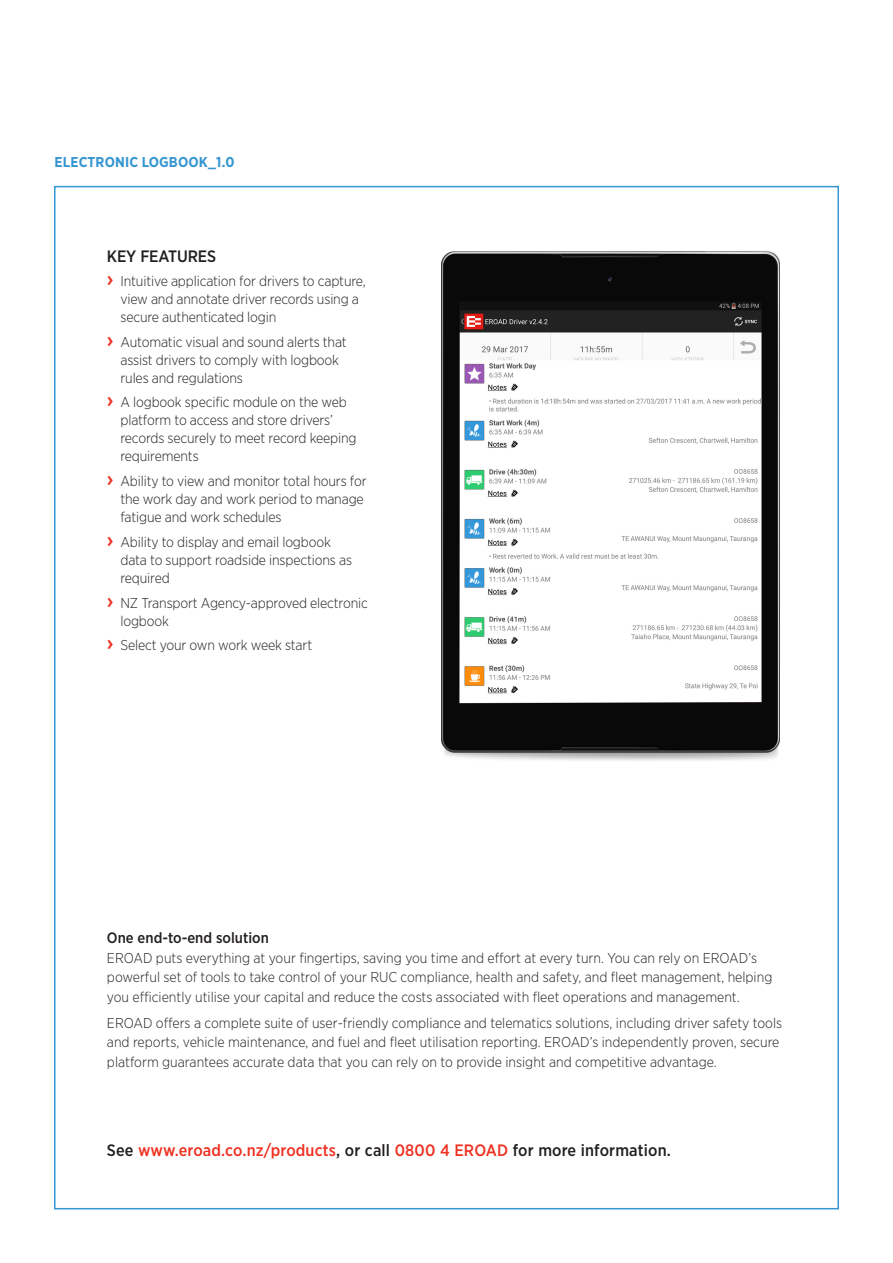
<style>
.page{position:relative;width:893px;height:1263px;background:#fff}
.page>*{position:absolute;margin:0;border:0;box-sizing:border-box;transform-origin:0 0}
.t1{font:500 16.5px "Gotham Narrow";letter-spacing:.01em;color:#ef3122}
.Key_Features_Benefit{font:500 16.5px "Gotham Narrow";letter-spacing:-.01em;color:#231f20}
.t2{font:500 15px "Gotham Narrow";color:#231f20}
.t3{font:300 14.25px/18px "Gotham Narrow";letter-spacing:-.01em;color:#231f20}
.t4{font:700 14.25px "Gotham Narrow";letter-spacing:.01em;color:#3696d2}
.s1{font-weight:500;font-size:21px;color:#ef3122}
.s2{color:#231f20}
</style>
<div class="page">
<img style="left:442px;top:251px;width:337px;height:510px">
<p class="t4" style="left:55px;top:153px;width:181px">ELECTRONIC LOGBOOK_1.0</p>
<p class="Key_Features_Benefit" style="left:107px;top:246px;width:111px">KEY FEATURES</p>
<p class="t3" style="left:120px;top:271px;width:247px;text-indent:-14px"><span class="s1">›</span> Intuitive application for drivers to capture, view and annotate driver records using a secure authenticated login</p>
<p class="t3" style="left:120px;top:332px;width:228px;text-indent:-14px"><span class="s1">›</span> Automatic visual and sound alerts that assist drivers to comply with logbook rules and regulations</p>
<p class="t3" style="left:120px;top:393px;width:238px;text-indent:-14px"><span class="s1">›</span> A logbook specific module on the web platform to access and store drivers’ records securely to meet record keeping requirements</p>
<p class="t3" style="left:120px;top:472px;width:248px;text-indent:-14px"><span class="s1">›</span> Ability to view and monitor total hours for the work day and work period to manage fatigue and work schedules</p>
<p class="t3" style="left:120px;top:532px;width:233px;text-indent:-14px"><span class="s1">›</span> Ability to display and email logbook data to support roadside inspections as required</p>
<p class="t3" style="left:120px;top:593px;width:249px;text-indent:-14px"><span class="s1">›</span> NZ Transport Agency-approved electronic logbook</p>
<p class="t3" style="left:107px;top:636px;width:207px"><span class="s1">›</span> Select your own work week start</p>
<p class="t2" style="left:107px;top:928px;width:163px">One end-to-end solution</p>
<p class="t3" style="left:107px;top:947px;width:667px;line-height:19.5px">EROAD puts everything at your fingertips, saving you time and effort at every turn. You can rely on EROAD’s powerful set of tools to take control of your RUC compliance, health and safety, and fleet management, helping you efficiently utilise your capital and reduce the costs associated with fleet operations and management.</p>
<p class="t3" style="left:107px;top:1013px;width:677px;line-height:19.5px">EROAD offers a complete suite of user-friendly compliance and telematics solutions, including driver safety tools and reports, vehicle maintenance, and fuel and fleet utilisation reporting. EROAD’s independently proven, secure platform guarantees accurate data that you can rely on to provide insight and competitive advantage.</p>
<p class="t1" style="left:107px;top:1139px;width:565px"><span class="s2">See</span> www.eroad.co.nz/products<span class="s2">, or call</span> 0800 4 EROAD <span class="s2">for more information.</span></p>
</div>
